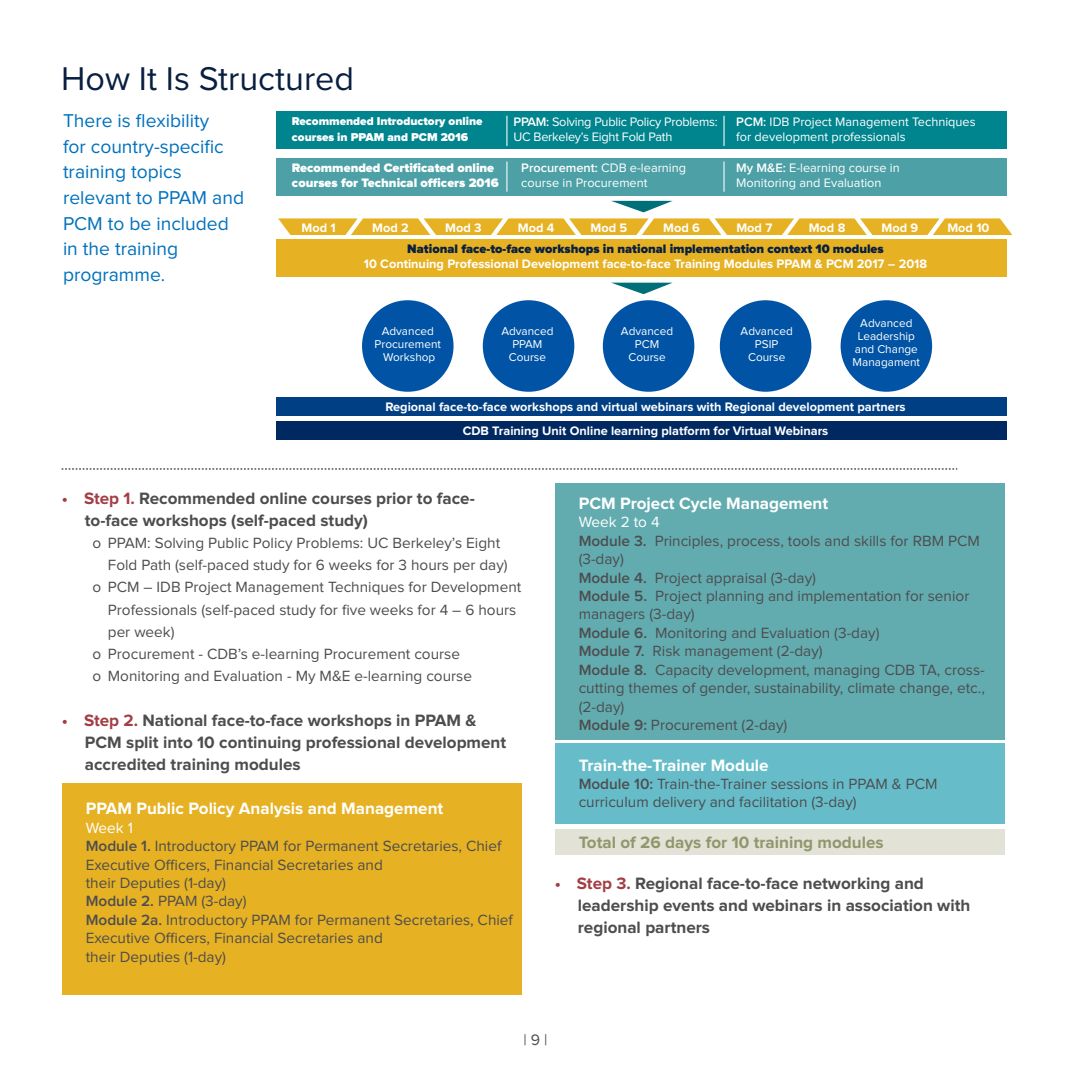
<style>
.page{position:relative;width:1071px;height:1071px;background:#fff}
.page>*{position:absolute;margin:0;border:0;box-sizing:border-box;transform-origin:0 0}
.t1{font:34.12px "Proxima Nova";color:#091f40}
.t2{font:19.25px/25.6px "Proxima Nova";color:#0071bc}
.t3{font:700 16.97px/22.2px "Proxima Nova";color:#4d4d4f}
.t4{font:700 16.97px "Proxima Nova";color:#fff}
.t5{font:700 16.97px "Proxima Nova";color:#91976c}
.t6{font:15.75px "Proxima Nova";color:#4d4d4f}
.t7{font:15.4px/18.4px "Proxima Nova";color:#4d4d4f}
.t8{font:700 12.78px/24px "Proxima Nova";color:#fff;text-align:center}
.t9{font:12.78px/15.6px "Proxima Nova";color:#fff}
.t10{font:900 12.78px "Proxima Nova";color:#091f40}
.t11{font:900 12.78px/15.6px "Proxima Nova";color:#fff}
.t12{font:12.78px/15.6px "Proxima Nova";letter-spacing:-.02em;color:#fff}
.t13{font:11.72px/13px "Proxima Nova";color:#fff;text-align:center}
.t14{font:900 11.72px/15.6px "Proxima Nova";color:#fff}
.s1{font-weight:600}
.s2{color:#a33e44}
.s3{color:#fff}
</style>
<div class="page">
<div style="left:62px;top:783px;width:459px;height:212px;background:#e6b122"></div>
<div style="left:555px;top:743px;width:450px;height:81px;background:#66bdc9"></div>
<div style="left:555px;top:829px;width:450px;height:26px;background:#e2e2d7"></div>
<svg style="left:62px;top:469px;width:895px;height:1px"></svg>
<svg style="left:720px;top:302px;width:31px;height:88px"></svg>
<img style="left:751px;top:300px;width:60px;height:92px">
<svg style="left:603px;top:302px;width:31px;height:88px"></svg>
<img style="left:634px;top:300px;width:60px;height:92px">
<svg style="left:483px;top:302px;width:31px;height:88px"></svg>
<img style="left:514px;top:300px;width:60px;height:92px">
<svg style="left:362px;top:302px;width:31px;height:88px"></svg>
<img style="left:393px;top:300px;width:61px;height:92px">
<div style="left:277px;top:158px;width:730px;height:37px;background:#4da1a6"></div>
<div style="left:277px;top:112px;width:730px;height:37px;background:#00848e"></div>
<div style="left:277px;top:239px;width:730px;height:38px;background:#e6b122"></div>
<div style="left:277px;top:397px;width:730px;height:19px;background:#003f83"></div>
<div style="left:277px;top:421px;width:730px;height:19px;background:#002962"></div>
<hr style="left:506px;top:116px;width:1px;height:30px;background:#fff">
<hr style="left:723px;top:116px;width:2px;height:30px;background:#fff">
<hr style="left:506px;top:162px;width:1px;height:30px;background:#fff">
<hr style="left:723px;top:162px;width:2px;height:30px;background:#fff">
<svg style="left:841px;top:303px;width:30px;height:86px"></svg>
<img style="left:871px;top:300px;width:61px;height:92px">
<svg style="left:278px;top:218px;width:734px;height:17px;background:#e8b939"></svg>
<svg style="left:611px;top:201px;width:61px;height:11px"></svg>
<svg style="left:612px;top:283px;width:60px;height:11px"></svg>
<div style="left:555px;top:483px;width:450px;height:257px;background:#62acb0"></div>
<h1 class="t1" style="left:61px;top:63px;width:294px">How It Is Structured</h1>
<p class="t2" style="left:63px;top:109px;width:183px">There is flexibility<br>for country-specific training topics relevant to PPAM and<br>PCM to be included in the training programme.</p>
<p class="t14" style="left:292px;top:114px;width:192px">Recommended Introductory online courses in PPAM and PCM 2016</p>
<p class="t12" style="left:514px;top:114px;width:206px"><span class="s1">PPAM:</span> Solving Public Policy Problems:<br>UC Berkeley’s Eight Fold Path</p>
<p class="t9" style="left:736px;top:114px;width:241px"><span class="s1">PCM:</span> IDB Project Management Techniques for development professionals</p>
<p class="t11" style="left:292px;top:160px;width:208px">Recommended Certificated online courses for Technical officers 2016</p>
<p class="t9" style="left:521px;top:160px;width:166px"><span class="s1">Procurement:</span> CDB e-learning course in Procurement</p>
<p class="t9" style="left:736px;top:160px;width:165px"><span class="s1">My M&amp;E:</span> E-learning course in<br>Monitoring and Evaluation</p>
<p class="t8" style="left:302px;top:216px;width:36px">Mod 1</p>
<p class="t8" style="left:372px;top:216px;width:38px">Mod 2</p>
<p class="t8" style="left:445px;top:216px;width:38px">Mod 3</p>
<p class="t8" style="left:518px;top:216px;width:38px">Mod 4</p>
<p class="t8" style="left:591px;top:216px;width:38px">Mod 5</p>
<p class="t8" style="left:663px;top:216px;width:38px">Mod 6</p>
<p class="t8" style="left:736px;top:216px;width:37px">Mod 7</p>
<p class="t8" style="left:809px;top:216px;width:38px">Mod 8</p>
<p class="t8" style="left:881px;top:216px;width:38px">Mod 9</p>
<p class="t8" style="left:947px;top:216px;width:44px">Mod 10</p>
<p class="t10" style="left:407px;top:243px;width:478px">National face-to-face workshops in national implementation context 10 modules</p>
<p class="t8" style="left:364px;top:253px;width:565px">10 Continuing Professional Development face-to-face Training Modules PPAM &amp; PCM 2017 – 2018</p>
<p class="t13" style="left:375px;top:326px;width:68px">Advanced<br>Procurement<br>Workshop</p>
<p class="t13" style="left:501px;top:326px;width:54px">Advanced<br>PPAM<br>Course</p>
<p class="t13" style="left:621px;top:326px;width:54px">Advanced<br>PCM<br>Course</p>
<p class="t13" style="left:741px;top:326px;width:54px">Advanced<br>PSIP<br>Course</p>
<p class="t13" style="left:853px;top:317px;width:69px">Advanced<br>Leadership and Change<br>Managament</p>
<p class="t8" style="left:385px;top:395px;width:522px">Regional face-to-face workshops and virtual webinars with Regional development partners<br>CDB Training Unit Online learning platform for Virtual Webinars</p>
<p class="t3" style="left:85px;top:488px;width:391px;text-indent:-23px"><span class="s2">• Step 1.</span> Recommended online courses prior to face&shy;to-face workshops (self-paced study)</p>
<p class="t7" style="left:93px;top:534px;width:409px">o PPAM: Solving Public Policy Problems: UC Berkeley’s Eight</p>
<p class="t7" style="left:108px;top:557px;width:401px">Fold Path (self-paced study for 6 weeks for 3 hours per day)</p>
<p class="t7" style="left:93px;top:579px;width:430px">o PCM – IDB Project Management Techniques for Development</p>
<p class="t7" style="left:108px;top:601px;width:410px">Professionals (self-paced study for five weeks for 4 – 6 hours</p>
<p class="t7" style="left:108px;top:623px;width:68px">per week)</p>
<p class="t7" style="left:93px;top:645px;width:369px">o Procurement - CDB’s e-learning Procurement course</p>
<p class="t7" style="left:93px;top:667px;width:381px">o Monitoring and Evaluation - My M&amp;E e-learning course</p>
<p class="t3" style="left:85px;top:710px;width:423px;text-indent:-23px"><span class="s2">• Step 2.</span> National face-to-face workshops in PPAM &amp;<br>PCM split into 10 continuing professional development accredited training modules</p>
<p class="t4" style="left:86px;top:801px;width:359px">PPAM Public Policy Analysis and Management</p>
<p class="t7" style="left:86px;top:819px;width:429px"><span class="s3">Week 1<br></span><span class="s1">Module 1.</span> Introductory PPAM for Permanent Secretaries, Chief Executive Officers, Financial Secretaries and<br>their Deputies (1-day)<br><span class="s1">Module 2.</span> PPAM (3-day)<br><span class="s1">Module 2a.</span> Introductory PPAM for Permanent Secretaries, Chief Executive Officers, Financial Secretaries and<br>their Deputies (1-day)</p>
<p class="t4" style="left:579px;top:495px;width:251px">PCM Project Cycle Management</p>
<p class="t7" style="left:579px;top:514px;width:408px"><span class="s3">Week 2 to 4<br></span><span class="s1">Module 3.</span> Principles, process, tools and skills for RBM PCM (3-day)<br><span class="s1">Module 4.</span> Project appraisal (3-day)<br><span class="s1">Module 5.</span> Project planning and implementation for senior managers (3-day)<br><span class="s1">Module 6.</span> Monitoring and Evaluation (3-day)<br><span class="s1">Module 7.</span> Risk management (2-day)<br><span class="s1">Module 8.</span> Capacity development, managing CDB TA, cross&shy;cutting themes of gender, sustainability, climate change, etc., (2-day)<br><span class="s1">Module 9:</span> Procurement (2-day)</p>
<p class="t4" style="left:579px;top:757px;width:192px">Train-the-Trainer Module</p>
<p class="t7" style="left:579px;top:775px;width:360px"><span class="s1">Module 10:</span> Train-the-Trainer sessions in PPAM &amp; PCM curriculum delivery and facilitation (3-day)</p>
<p class="t5" style="left:579px;top:835px;width:307px">Total of 26 days for 10 training modules</p>
<p class="t3" style="left:578px;top:873px;width:394px;text-indent:-23px"><span class="s2">• Step 3.</span> Regional face-to-face networking and leadership events and webinars in association with regional partners</p>
<p class="t6" style="left:523px;top:1032px;width:26px">| 9 |</p>
</div>
